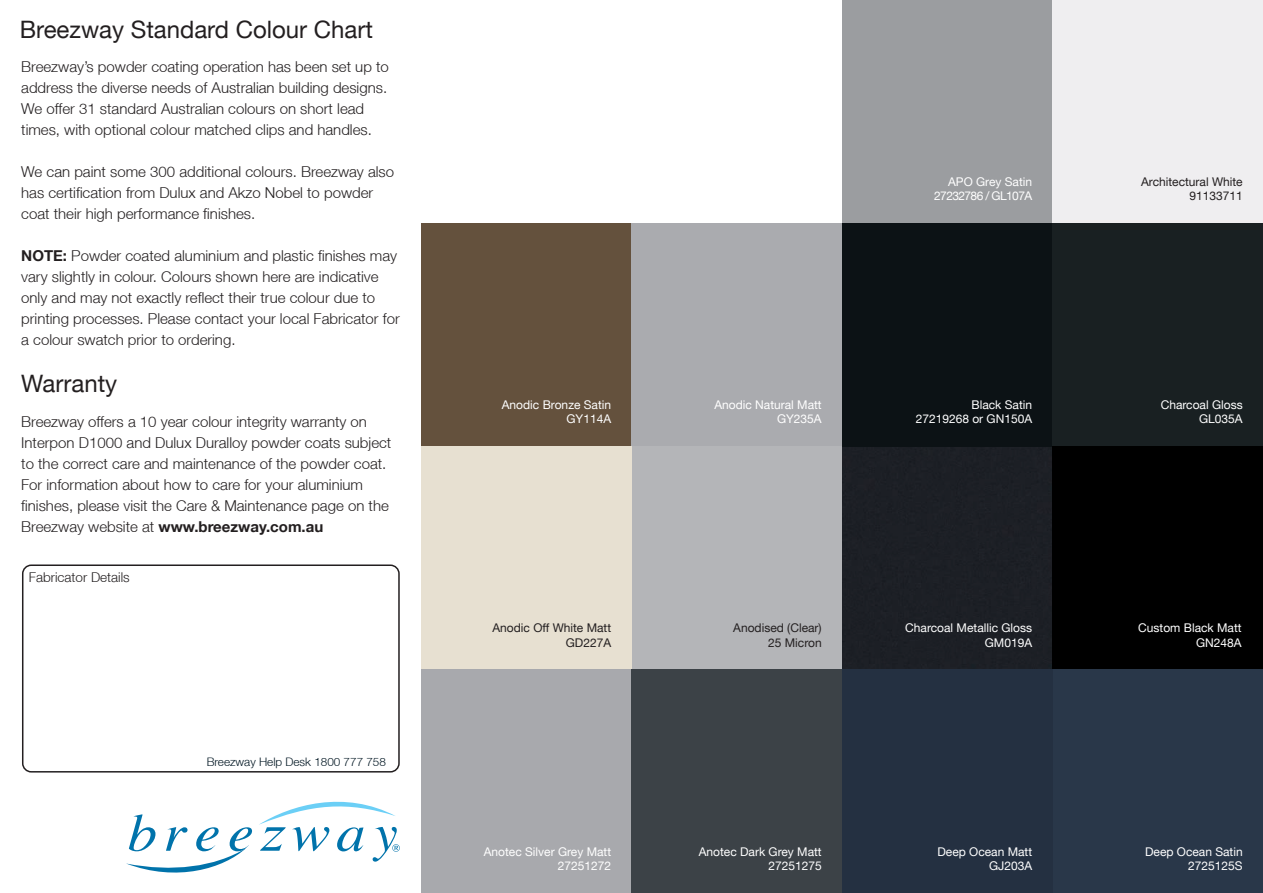
<style>
.page{position:relative;width:1263px;height:893px;background:#fff}
.page>*{position:absolute;margin:0;border:0;box-sizing:border-box;transform-origin:0 0}
.t1{font:24px "Helvetica Neue LT";color:#231f20}
.t2{font:300 15px/21px "Helvetica Neue LT";color:#231f20}
.t3{font:300 13.5px "Helvetica Neue LT";color:#231f20}
.t4{font:12px/14.4px "Helvetica Neue LT";color:#fff;text-align:right}
.t5{font:12px/14.4px "Helvetica Neue LT";color:#231f20;text-align:right}
.t6{font:12px/14.4px "Helvetica Neue LT";letter-spacing:-.05em;color:#fff;text-align:right}
.t7{font:300 11.7px "Helvetica Neue LT";color:#011622}
.s1{font-weight:700}
</style>
<div class="page">
<div style="left:842px;top:446px;width:210px;height:224px;background:#1c1f25"></div>
<div style="left:842px;top:0;width:223px;height:223px;background:#9b9da0"></div>
<div style="left:842px;top:223px;width:223px;height:223px;background:#0c1215"></div>
<div style="left:421px;top:223px;width:210px;height:223px;background:#64513d"></div>
<div style="left:1052px;top:0;width:211px;height:223px;background:#efeef0"></div>
<div style="left:631px;top:223px;width:211px;height:236px;background:#aaabaf"></div>
<div style="left:631px;top:446px;width:211px;height:236px;background:#b4b5b8"></div>
<div style="left:1052px;top:223px;width:211px;height:236px;background:#192022"></div>
<svg style="left:126px;top:814px;width:126px;height:59px"></svg>
<svg style="left:259px;top:801px;width:141px;height:61px"></svg>
<div style="left:22px;top:564px;width:378px;height:208px;border:2px solid #231f20;border-radius:9px"></div>
<div style="left:1052px;top:446px;width:211px;height:224px;background:#000"></div>
<div style="left:421px;top:446px;width:210px;height:236px;background:#e7e0d1"></div>
<div style="left:421px;top:670px;width:223px;height:223px;background:#a8a9ad"></div>
<div style="left:631px;top:670px;width:211px;height:223px;background:#3c4247"></div>
<div style="left:1052px;top:670px;width:211px;height:223px;background:#293749"></div>
<div style="left:842px;top:670px;width:210px;height:223px;background:#243041"></div>
<h1 class="t1" style="left:20px;top:15px;width:355px">Breezway Standard Colour Chart</h1>
<p class="t2" style="left:21px;top:56px;width:369px">Breezway’s powder coating operation has been set up to address the diverse needs of Australian building designs.<br>We offer 31 standard Australian colours on short lead times, with optional colour matched clips and handles.</p>
<p class="t2" style="left:21px;top:161px;width:374px">We can paint some 300 additional colours. Breezway also has certification from Dulux and Akzo Nobel to powder coat their high performance finishes.</p>
<p class="t2" style="left:21px;top:245px;width:380px"><span class="s1">NOTE:</span> Powder coated aluminium and plastic finishes may vary slightly in colour. Colours shown here are indicative only and may not exactly reflect their true colour due to printing processes. Please contact your local Fabricator for a colour swatch prior to ordering.</p>
<h1 class="t1" style="left:21px;top:370px;width:98px">Warranty</h1>
<p class="t2" style="left:21px;top:411px;width:372px">Breezway offers a 10 year colour integrity warranty on Interpon D1000 and Dulux Duralloy powder coats subject to the correct care and maintenance of the powder coat.<br>For information about how to care for your aluminium finishes, please visit the Care &amp; Maintenance page on the Breezway website at <span class="s1">www.breezway.com.au</span></p>
<p class="t3" style="left:29px;top:569px;width:103px">Fabricator Details</p>
<p class="t7" style="left:207px;top:755px;width:181px">Breezway Help Desk 1800 777 758</p>
<p class="t4" style="left:502px;top:397px;width:111px">Anodic Bronze Satin<br>GY114A</p>
<p class="t5" style="left:492px;top:621px;width:120px">Anodic Off White Matt<br>GD227A</p>
<p class="t4" style="left:714px;top:397px;width:109px">Anodic Natural Matt<br>GY235A</p>
<p class="t5" style="left:733px;top:621px;width:90px">Anodised (Clear)<br>25 Micron</p>
<p class="t6" style="left:934px;top:174px;width:100px">APO Grey Satin<br>27232786 / GL107A</p>
<p class="t4" style="left:916px;top:397px;width:118px">Black Satin<br>27219268 or GN150A</p>
<p class="t4" style="left:905px;top:621px;width:128px">Charcoal Metallic Gloss<br>GM019A</p>
<p class="t5" style="left:1141px;top:174px;width:103px">Architectural White<br>91133711</p>
<p class="t4" style="left:1161px;top:397px;width:83px">Charcoal Gloss<br>GL035A</p>
<p class="t4" style="left:1138px;top:621px;width:105px">Custom Black Matt<br>GN248A</p>
<p class="t4" style="left:484px;top:844px;width:129px">Anotec Silver Grey Matt<br>27251272</p>
<p class="t4" style="left:1145px;top:844px;width:99px">Deep Ocean Satin<br>2725125S</p>
<p class="t4" style="left:937px;top:844px;width:96px">Deep Ocean Matt<br>GJ203A</p>
<p class="t4" style="left:699px;top:844px;width:124px">Anotec Dark Grey Matt<br>27251275</p>
</div>
